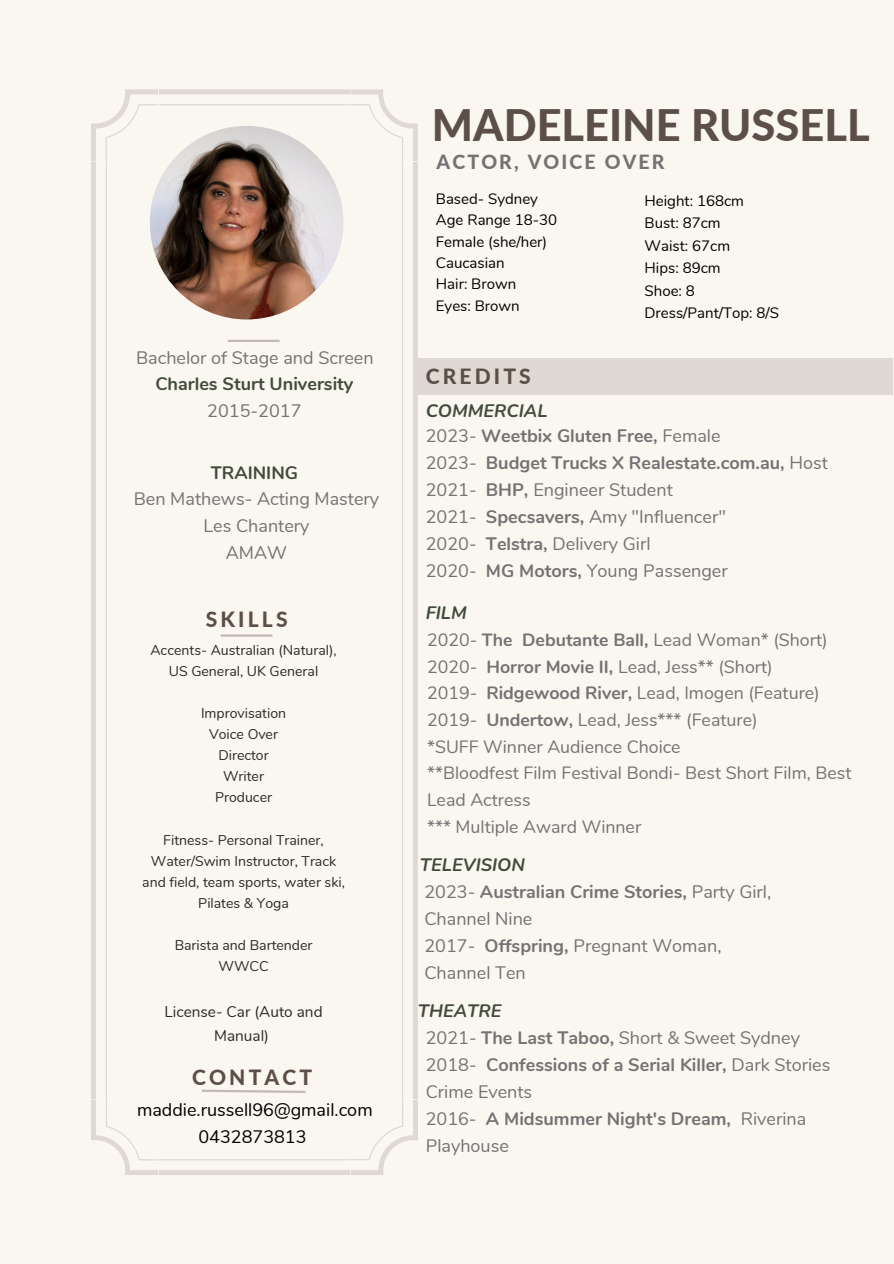
<style>
.page{position:relative;width:894px;height:1264px;background:#fff}
.page>*{position:absolute;margin:0;border:0;box-sizing:border-box;transform-origin:0 0}
.t1{font:800 43.35px "Lato";color:#5b4f47}
.t2{font:800 21px "Lato";letter-spacing:.15em;color:#5b4f47}
.t3{font:800 19.5px "Lato";letter-spacing:.11em;color:#737373}
.t4{font:18px/27px "Nunito";color:#737373}
.t5{font:700 18px/27px "Nunito";color:#737373}
.t6{font:18px "Nunito";color:#000}
.t7{font:italic 700 18px "Nunito";color:#414b3b}
.t8{font:700 18px "Nunito";color:#414b3b}
.t9{font:17.7px/26.7px "Nunito";color:#737373}
.t10{font:15.3px/23.1px "Nunito";color:#2c2824;text-align:center}
.t11{font:15px "Nunito";color:#000}
.t12{font:14.1px/21.1px "Nunito";color:#2c2824;text-align:center}
.s1{font-weight:400}
.s2{font-weight:700}
</style>
<div class="page">
<div style="left:0;top:0;width:893px;height:1263px;background:#faf6f0"></div>
<div style="left:416px;top:358px;width:476px;height:37px;background:#e0d9d3"></div>
<svg style="left:91px;top:89px;width:326px;height:1085px"></svg>
<svg style="left:146px;top:122px;width:201px;height:201px"></svg>
<hr style="left:228px;top:340px;width:51px;height:2px;background:#c2b9b4">
<hr style="left:220px;top:634px;width:52px;height:2px;background:#c2b9b4">
<svg style="left:199px;top:1088px;width:108px;height:6px"></svg>
<p class="t4" style="left:136px;top:344px;width:239px">Bachelor of Stage and Screen</p>
<p class="t8" style="left:155px;top:372px;width:199px">Charles Sturt University</p>
<p class="t4" style="left:207px;top:398px;width:96px">2015-2017</p>
<p class="t8" style="left:211px;top:460px;width:89px">TRAINING</p>
<p class="t4" style="left:134px;top:486px;width:247px">Ben Mathews- Acting Mastery</p>
<p class="t4" style="left:203px;top:513px;width:107px">Les Chantery</p>
<p class="t4" style="left:226px;top:540px;width:63px">AMAW</p>
<p class="t2" style="left:206px;top:606px;width:83px">SKILLS</p>
<p class="t12" style="left:150px;top:639px;width:188px">Accents- Australian (Natural),<br>US General, UK General</p>
<p class="t12" style="left:201px;top:702px;width:87px">Improvisation</p>
<p class="t12" style="left:209px;top:723px;width:70px">Voice Over</p>
<p class="t12" style="left:218px;top:745px;width:52px">Director</p>
<p class="t12" style="left:223px;top:766px;width:42px">Writer</p>
<p class="t12" style="left:215px;top:787px;width:59px">Producer</p>
<p class="t12" style="left:142px;top:829px;width:204px">Fitness- Personal Trainer,<br>Water/Swim Instructor, Track and field, team sports, water ski,<br>Pilates &amp; Yoga</p>
<p class="t12" style="left:175px;top:935px;width:139px">Barista and Bartender</p>
<p class="t12" style="left:218px;top:956px;width:52px">WWCC</p>
<p class="t10" style="left:164px;top:1000px;width:159px">License- Car (Auto and<br>Manual)</p>
<p class="t2" style="left:192px;top:1064px;width:122px">CONTACT</p>
<p class="t6" style="left:137px;top:1097px;width:237px">maddie.russell96@gmail.com</p>
<p class="t6" style="left:198px;top:1124px;width:110px">0432873813</p>
<p class="t1" style="left:432px;top:98px;width:439px">MADELEINE RUSSELL</p>
<p class="t3" style="left:436px;top:150px;width:229px">ACTOR, VOICE OVER</p>
<p class="t11" style="left:436px;top:189px;width:104px">Based- Sydney</p>
<p class="t11" style="left:436px;top:210px;width:123px">Age Range 18-30</p>
<p class="t11" style="left:436px;top:231px;width:113px">Female (she/her)</p>
<p class="t11" style="left:436px;top:253px;width:70px">Caucasian</p>
<p class="t11" style="left:436px;top:274px;width:82px">Hair: Brown</p>
<p class="t11" style="left:436px;top:296px;width:85px">Eyes: Brown</p>
<p class="t2" style="left:425px;top:363px;width:107px">CREDITS</p>
<p class="t7" style="left:425px;top:399px;width:123px">COMMERCIAL</p>
<p class="t11" style="left:644px;top:190px;width:101px">Height: 168cm</p>
<p class="t11" style="left:644px;top:213px;width:78px">Bust: 87cm</p>
<p class="t11" style="left:644px;top:235px;width:87px">Waist: 67cm</p>
<p class="t11" style="left:644px;top:258px;width:78px">Hips: 89cm</p>
<p class="t11" style="left:644px;top:280px;width:52px">Shoe: 8</p>
<p class="t11" style="left:644px;top:303px;width:136px">Dress/Pant/Top: 8/S</p>
<p class="t5" style="left:425px;top:422px;width:296px"><span class="s1">2023-</span> Weetbix Gluten Free, <span class="s1">Female</span></p>
<p class="t5" style="left:425px;top:449px;width:404px"><span class="s1">2023-</span> Budget Trucks X Realestate.com.au, <span class="s1">Host</span></p>
<p class="t4" style="left:425px;top:476px;width:248px">2021- <span class="s2">BHP,</span> Engineer Student</p>
<p class="t4" style="left:425px;top:503px;width:302px">2021- <span class="s2">Specsavers,</span> Amy "Influencer"</p>
<p class="t4" style="left:425px;top:530px;width:226px">2020- <span class="s2">Telstra,</span> Delivery Girl</p>
<p class="t4" style="left:425px;top:557px;width:303px">2020- <span class="s2">MG Motors,</span> Young Passenger</p>
<p class="t7" style="left:425px;top:600px;width:42px">FILM</p>
<p class="t9" style="left:427px;top:627px;width:402px">2020- <span class="s2">The Debutante Ball,</span> Lead Woman* (Short)</p>
<p class="t9" style="left:427px;top:653px;width:347px">2020- <span class="s2">Horror Movie II,</span> Lead, Jess** (Short)</p>
<p class="t9" style="left:427px;top:680px;width:394px">2019- <span class="s2">Ridgewood River,</span> Lead, Imogen (Feature)</p>
<p class="t9" style="left:427px;top:706px;width:332px">2019- <span class="s2">Undertow,</span> Lead, Jess*** (Feature)</p>
<p class="t9" style="left:427px;top:733px;width:255px">*SUFF Winner Audience Choice</p>
<p class="t9" style="left:427px;top:760px;width:426px">**Bloodfest Film Festival Bondi- Best Short Film, Best<br>Lead Actress</p>
<p class="t9" style="left:427px;top:813px;width:216px">*** Multiple Award Winner</p>
<p class="t7" style="left:420px;top:852px;width:106px">TELEVISION</p>
<p class="t5" style="left:424px;top:878px;width:348px"><span class="s1">2023-</span> Australian Crime Stories, <span class="s1">Party Girl,</span></p>
<p class="t4" style="left:424px;top:905px;width:109px">Channel Nine</p>
<p class="t4" style="left:424px;top:932px;width:298px">2017- <span class="s2">Offspring,</span> Pregnant Woman,</p>
<p class="t4" style="left:424px;top:959px;width:103px">Channel Ten</p>
<p class="t7" style="left:418px;top:998px;width:85px">THEATRE</p>
<p class="t4" style="left:425px;top:1024px;width:375px">2021- <span class="s2">The Last Taboo,</span> Short &amp; Sweet Sydney</p>
<p class="t4" style="left:425px;top:1051px;width:406px">2018- <span class="s2">Confessions of a Serial Killer,</span> Dark Stories<br>Crime Events</p>
<p class="t5" style="left:425px;top:1105px;width:382px"><span class="s1">2016-</span> A Midsummer Night's Dream, <span class="s1">Riverina<br>Playhouse</span></p>
</div>
